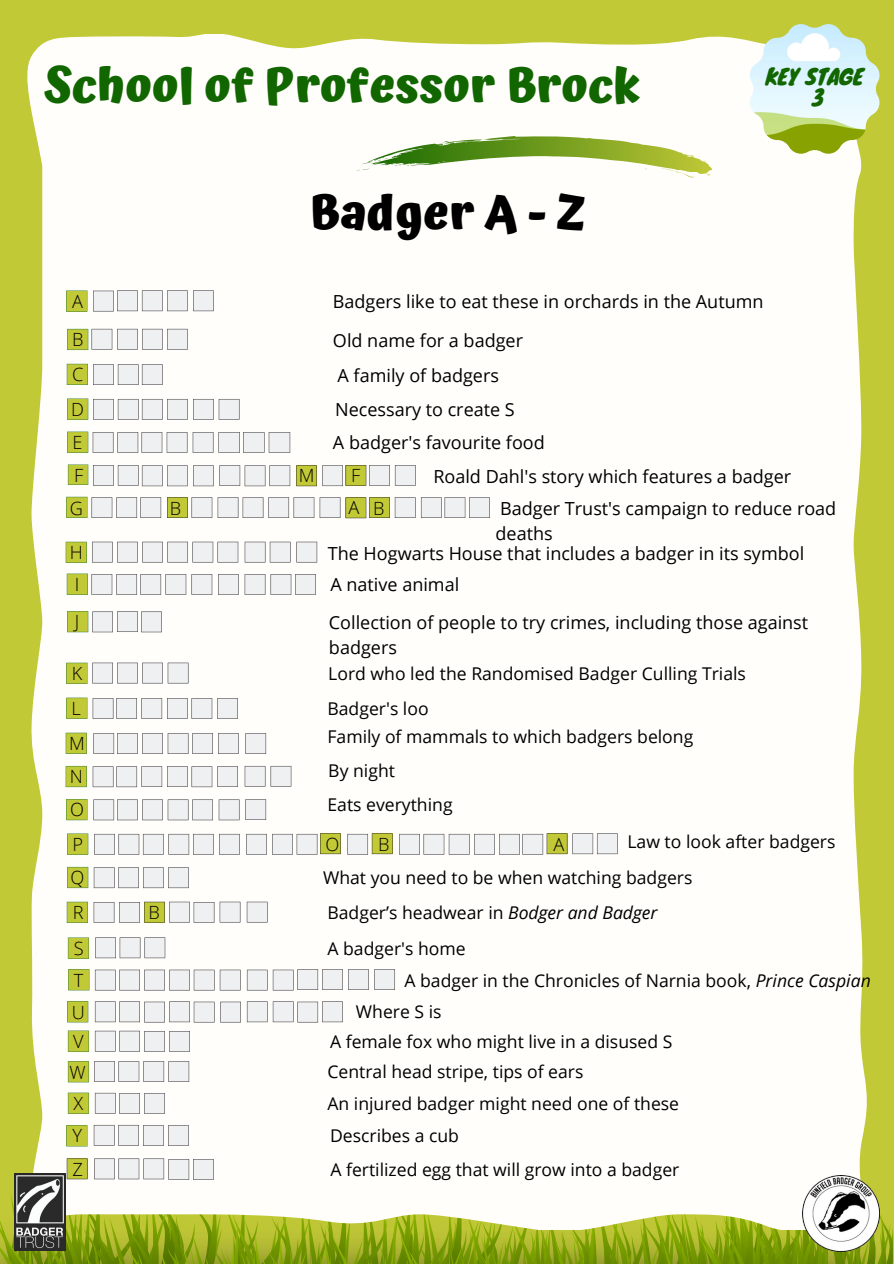
<style>
.page{position:relative;width:894px;height:1264px;background:#fff}
.page>*{position:absolute;margin:0;border:0;box-sizing:border-box;transform-origin:0 0}
.t1{font:700 48px "Atma";color:#160}
.t2{font:700 48px "Atma";color:#000}
.t3{font:21px "Knewave";color:#160}
.t4{font:300 18.15px "Open Sans";color:#000}
.t5{font:18px/25.2px "Open Sans";color:#000}
.t6{font:17.55px "Open Sans";color:#000}
.s1{font-style:italic}
</style>
<div class="page">
<div style="left:0;top:0;width:893px;height:1263px;background:#c2c937"></div>
<div style="left:27px;top:35px;width:839px;height:1123px;background:#fffefb"></div>
<img style="left:749px;top:24px;width:130px;height:130px">
<svg style="left:356px;top:136px;width:355px;height:42px;background:#c5d6a2"></svg>
<svg style="left:66px;top:290px;width:148px;height:22px;background:#dddfcc"></svg>
<svg style="left:66px;top:732px;width:21px;height:22px"></svg>
<svg style="left:66px;top:766px;width:21px;height:21px"></svg>
<svg style="left:67px;top:901px;width:21px;height:22px"></svg>
<svg style="left:67px;top:1001px;width:22px;height:21px"></svg>
<svg style="left:66px;top:1125px;width:22px;height:21px"></svg>
<svg style="left:67px;top:329px;width:121px;height:21px;background:#dbdec6"></svg>
<svg style="left:67px;top:364px;width:96px;height:21px"></svg>
<svg style="left:67px;top:398px;width:173px;height:22px;background:#dee0d0"></svg>
<svg style="left:67px;top:431px;width:223px;height:22px;background:#e0e1d5"></svg>
<svg style="left:68px;top:464px;width:222px;height:22px;background:#e1e2d7"></svg>
<svg style="left:296px;top:465px;width:120px;height:21px"></svg>
<svg style="left:66px;top:497px;width:424px;height:21px"></svg>
<svg style="left:66px;top:541px;width:173px;height:22px;background:#dfe0d1"></svg>
<svg style="left:245px;top:541px;width:72px;height:22px;background:#e4e4e5"></svg>
<svg style="left:67px;top:573px;width:249px;height:22px;background:#e0e1d7"></svg>
<svg style="left:67px;top:611px;width:95px;height:21px"></svg>
<svg style="left:66px;top:662px;width:123px;height:22px;background:#dcdec8"></svg>
<svg style="left:66px;top:697px;width:172px;height:22px;background:#dee0d0"></svg>
<svg style="left:93px;top:733px;width:146px;height:21px;background:#e2e2e3"></svg>
<svg style="left:245px;top:733px;width:21px;height:21px"></svg>
<svg style="left:93px;top:766px;width:145px;height:21px;background:#e2e3e4"></svg>
<svg style="left:245px;top:766px;width:47px;height:21px"></svg>
<svg style="left:66px;top:799px;width:147px;height:21px;background:#dee0cc"></svg>
<svg style="left:219px;top:799px;width:47px;height:21px"></svg>
<svg style="left:67px;top:833px;width:173px;height:22px;background:#dee0d0"></svg>
<svg style="left:246px;top:833px;width:95px;height:22px"></svg>
<svg style="left:347px;top:833px;width:46px;height:22px"></svg>
<svg style="left:399px;top:833px;width:219px;height:22px;background:#dfe0d4"></svg>
<svg style="left:94px;top:901px;width:147px;height:22px;background:#dedfcd"></svg>
<svg style="left:247px;top:901px;width:21px;height:22px"></svg>
<svg style="left:67px;top:866px;width:122px;height:22px;background:#dddfc9"></svg>
<svg style="left:68px;top:937px;width:98px;height:22px"></svg>
<svg style="left:68px;top:969px;width:173px;height:21px;background:#e1e2d2"></svg>
<svg style="left:247px;top:969px;width:148px;height:21px;background:#e3e4e5"></svg>
<svg style="left:95px;top:1001px;width:146px;height:21px;background:#e4e5e6"></svg>
<svg style="left:247px;top:1001px;width:96px;height:21px;background:#e3e4e5"></svg>
<svg style="left:68px;top:1030px;width:122px;height:22px;background:#dcdfc8"></svg>
<svg style="left:68px;top:1061px;width:122px;height:21px;background:#dbddc6"></svg>
<svg style="left:68px;top:1092px;width:97px;height:22px"></svg>
<svg style="left:94px;top:1124px;width:95px;height:22px;background:#e3e3e4"></svg>
<svg style="left:0;top:1158px;width:892px;height:105px"></svg>
<img style="left:15px;top:1173px;width:51px;height:76px">
<img style="left:802px;top:1175px;width:76px;height:76px">
<p class="t1" style="left:45px;top:58px;width:597px">School of Professor Brock</p>
<p class="t3" style="left:765px;top:59px;width:100px">KEY STAGE</p>
<p class="t3" style="left:811px;top:80px;width:14px">3</p>
<p class="t2" style="left:309px;top:184px;width:277px">Badger A - Z</p>
<p class="t4" style="left:72px;top:289px;width:12px">A</p>
<p class="t5" style="left:333px;top:289px;width:432px">Badgers like to eat these in orchards in the Autumn</p>
<p class="t4" style="left:72px;top:327px;width:13px">B</p>
<p class="t5" style="left:333px;top:327px;width:191px">Old name for a badger</p>
<p class="t4" style="left:72px;top:362px;width:13px">C</p>
<p class="t5" style="left:337px;top:362px;width:163px">A family of badgers</p>
<p class="t4" style="left:71px;top:396px;width:14px">D</p>
<p class="t5" style="left:335px;top:397px;width:181px">Necessary to create S</p>
<p class="t4" style="left:72px;top:429px;width:12px">E</p>
<p class="t5" style="left:333px;top:430px;width:213px">A badger's favourite food</p>
<p class="t4" style="left:74px;top:463px;width:11px">F</p>
<p class="t4" style="left:299px;top:463px;width:17px">M</p>
<p class="t4" style="left:351px;top:462px;width:11px">F</p>
<p class="t5" style="left:433px;top:463px;width:359px">Roald Dahl's story which features a badger</p>
<p class="t4" style="left:70px;top:496px;width:15px">G</p>
<p class="t4" style="left:170px;top:496px;width:13px">B</p>
<p class="t4" style="left:348px;top:495px;width:12px">A</p>
<p class="t4" style="left:373px;top:495px;width:13px">B</p>
<p class="t5" style="left:495px;top:495px;width:342px">Badger Trust's campaign to reduce road deaths</p>
<p class="t4" style="left:70px;top:540px;width:15px">H</p>
<p class="t5" style="left:328px;top:540px;width:478px">The Hogwarts House that includes a badger in its symbol</p>
<p class="t4" style="left:75px;top:571px;width:6px">I</p>
<p class="t5" style="left:330px;top:572px;width:130px">A native animal</p>
<p class="t4" style="left:75px;top:609px;width:6px">J</p>
<p class="t5" style="left:329px;top:609px;width:480px">Collection of people to try crimes, including those against badgers</p>
<p class="t4" style="left:72px;top:660px;width:12px">K</p>
<p class="t6" style="left:328px;top:661px;width:419px">Lord who led the Randomised Badger Culling Trials</p>
<p class="t4" style="left:72px;top:695px;width:11px">L</p>
<p class="t6" style="left:327px;top:696px;width:103px">Badger's loo</p>
<p class="t4" style="left:69px;top:730px;width:17px">M</p>
<p class="t6" style="left:327px;top:724px;width:367px">Family of mammals to which badgers belong</p>
<p class="t4" style="left:70px;top:764px;width:15px">N</p>
<p class="t6" style="left:328px;top:758px;width:68px">By night</p>
<p class="t4" style="left:70px;top:797px;width:15px">O</p>
<p class="t6" style="left:327px;top:791px;width:127px">Eats everything</p>
<p class="t4" style="left:72px;top:831px;width:12px">P</p>
<p class="t4" style="left:325px;top:832px;width:15px">O</p>
<p class="t4" style="left:378px;top:832px;width:13px">B</p>
<p class="t4" style="left:553px;top:832px;width:12px">A</p>
<p class="t6" style="left:627px;top:829px;width:209px">Law to look after badgers</p>
<p class="t6" style="left:323px;top:865px;width:371px">What you need to be when watching badgers</p>
<p class="t6" style="left:327px;top:900px;width:331px">Badger’s headwear in <span class="s1">Bodger and Badger</span></p>
<p class="t6" style="left:327px;top:936px;width:140px">A badger's home</p>
<p class="t4" style="left:70px;top:865px;width:15px">Q</p>
<p class="t4" style="left:73px;top:900px;width:12px">R</p>
<p class="t4" style="left:148px;top:899px;width:13px">B</p>
<p class="t4" style="left:74px;top:935px;width:11px">S</p>
<p class="t4" style="left:74px;top:967px;width:11px">T</p>
<p class="t6" style="left:404px;top:967px;width:467px">A badger in the Chronicles of Narnia book, <span class="s1">Prince Caspian</span></p>
<p class="t4" style="left:72px;top:999px;width:15px">U</p>
<p class="t6" style="left:356px;top:999px;width:87px">Where S is</p>
<p class="t4" style="left:73px;top:1028px;width:12px">V</p>
<p class="t6" style="left:330px;top:1028px;width:343px">A female fox who might live in a disused S</p>
<p class="t4" style="left:70px;top:1059px;width:18px">W</p>
<p class="t6" style="left:327px;top:1059px;width:257px">Central head stripe, tips of ears</p>
<p class="t4" style="left:74px;top:1090px;width:11px">X</p>
<p class="t6" style="left:327px;top:1090px;width:353px">An injured badger might need one of these</p>
<p class="t4" style="left:72px;top:1122px;width:11px">Y</p>
<p class="t6" style="left:330px;top:1123px;width:130px">Describes a cub</p>
<p class="t4" style="left:72px;top:1156px;width:12px">Z</p>
<p class="t6" style="left:330px;top:1156px;width:350px">A fertilized egg that will grow into a badger</p>
</div>
